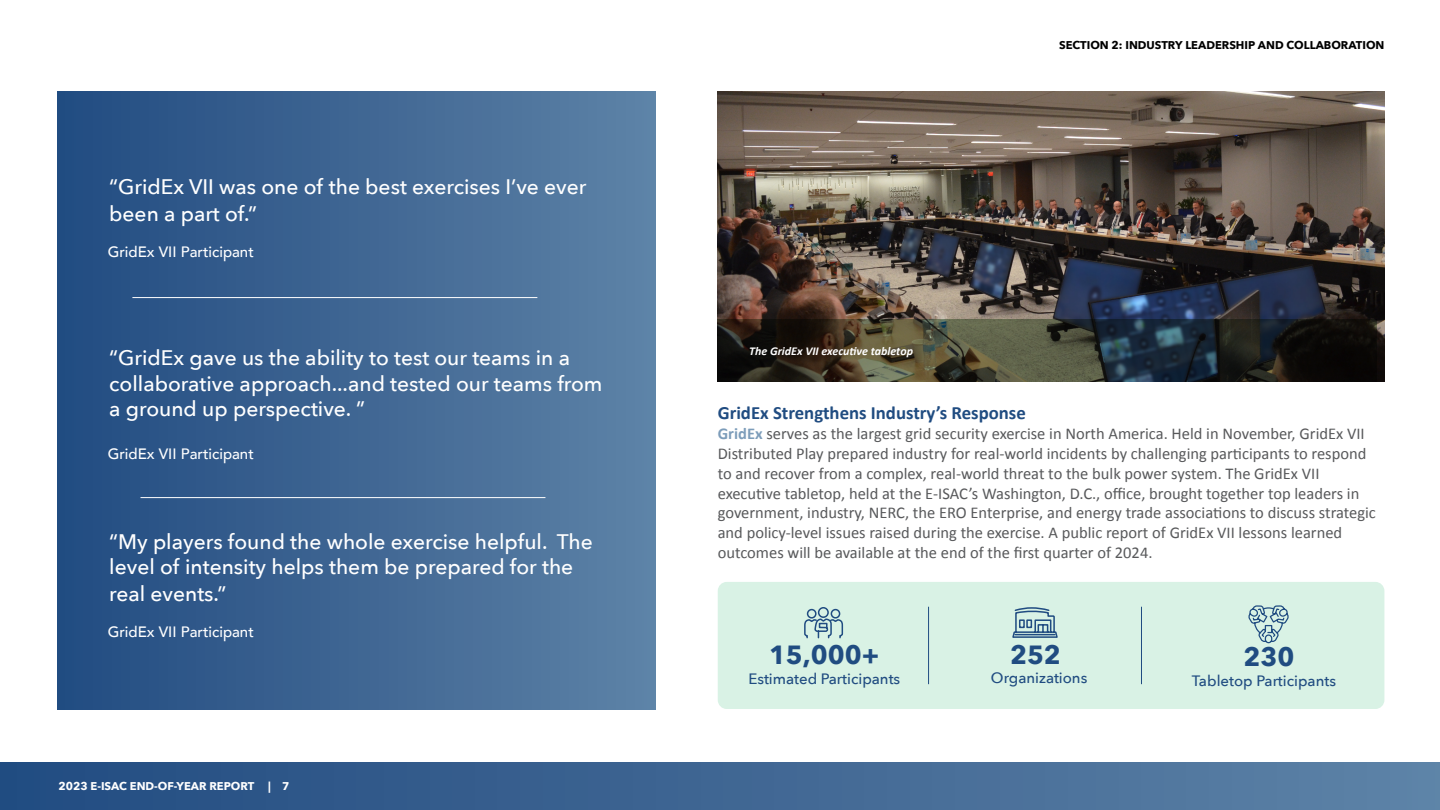
<style>
.page{position:relative;width:1440px;height:810px;background:#fff}
.page>*{position:absolute;margin:0;border:0;box-sizing:border-box;transform-origin:0 0}
.t1{font:700 26.25px "Avenir Next";color:#204c81}
.t2{font:500 21px/25.2px "Avenir Next";color:#fff}
.t3{font:700 18.75px "Calibri";color:#204c81}
.t4{font:16.5px/19.8px "Calibri";color:#58595b}
.t5{font:500 15px "Avenir";color:#fff}
.t6{font:500 15px "Avenir Next";color:#204c81}
.t7{font:italic 700 12px "Calibri";color:#fff}
.t8{font:700 11.25px "Avenir Next";color:#000}
.t9{font:700 11.25px "Avenir Next";color:#fff}
.s1{font-weight:700;color:#7d9dba}
</style>
<div class="page">
<div style="left:0;top:763px;width:1440px;height:47px;background:linear-gradient(to right,#214b80,#5d82a6)"></div>
<img style="left:718px;top:92px;width:666px;height:289px">
<svg style="left:718px;top:319px;width:659px;height:62px;background:#32332b"></svg>
<div style="left:718px;top:582px;width:666px;height:127px;background:#d9f2e5;border-radius:9px"></div>
<hr style="left:928px;top:607px;width:1px;height:77px;background:#204c81">
<hr style="left:1141px;top:607px;width:1px;height:77px;background:#204c81">
<svg style="left:804px;top:607px;width:40px;height:32px"></svg>
<svg style="left:1012px;top:607px;width:46px;height:31px"></svg>
<svg style="left:1248px;top:605px;width:41px;height:39px"></svg>
<div style="left:57px;top:92px;width:599px;height:617px;background:linear-gradient(to right,#214b81,#5d82a7)"></div>
<hr style="left:132px;top:297px;width:405px;height:1px;background:#fff">
<hr style="left:141px;top:497px;width:404px;height:1px;background:#fff">
<p class="t2" style="left:109px;top:173px;width:479px;line-height:27px">“GridEx VII was one of the best exercises I’ve ever been a part of.”</p>
<p class="t5" style="left:108px;top:239px;width:148px">GridEx VII Participant</p>
<p class="t2" style="left:109px;top:345px;width:495px">“GridEx gave us the ability to test our teams in a collaborative approach...and tested our teams from a ground up perspective. ”</p>
<p class="t5" style="left:108px;top:441px;width:148px">GridEx VII Participant</p>
<p class="t2" style="left:109px;top:529px;width:485px">“My players found the whole exercise helpful. The level of intensity helps them be prepared for the</p>
<p class="t2" style="left:109px;top:581px;width:119px">real events.”</p>
<p class="t5" style="left:108px;top:619px;width:148px">GridEx VII Participant</p>
<p class="t9" style="left:59px;top:776px;width:232px">2023 E-ISAC END-OF-YEAR REPORT | 7</p>
<p class="t7" style="left:749px;top:342px;width:165px">The GridEx VII executive tabletop</p>
<p class="t8" style="left:1059px;top:35px;width:327px">SECTION 2: INDUSTRY LEADERSHIP AND COLLABORATION</p>
<p class="t3" style="left:718px;top:400px;width:310px">GridEx Strengthens Industry’s Response</p>
<p class="t4" style="left:718px;top:423px;width:660px"><span class="s1">GridEx</span> serves as the largest grid security exercise in North America. Held in November, GridEx VII Distributed Play prepared industry for real-world incidents by challenging participants to respond to and recover from a complex, real-world threat to the bulk power system. The GridEx VII executive tabletop, held at the E-ISAC’s Washington, D.C., office, brought together top leaders in government, industry, NERC, the ERO Enterprise, and energy trade associations to discuss strategic and policy-level issues raised during the exercise. A public report of GridEx VII lessons learned outcomes will be available at the end of the first quarter of 2024.</p>
<h1 class="t1" style="left:769px;top:632px;width:112px">15,000+</h1>
<p class="t6" style="left:748px;top:666px;width:153px">Estimated Participants</p>
<h1 class="t1" style="left:1010px;top:632px;width:52px">252</h1>
<p class="t6" style="left:991px;top:665px;width:98px">Organizations</p>
<h1 class="t1" style="left:1244px;top:634px;width:52px">230</h1>
<p class="t6" style="left:1192px;top:668px;width:146px">Tabletop Participants</p>
</div>
